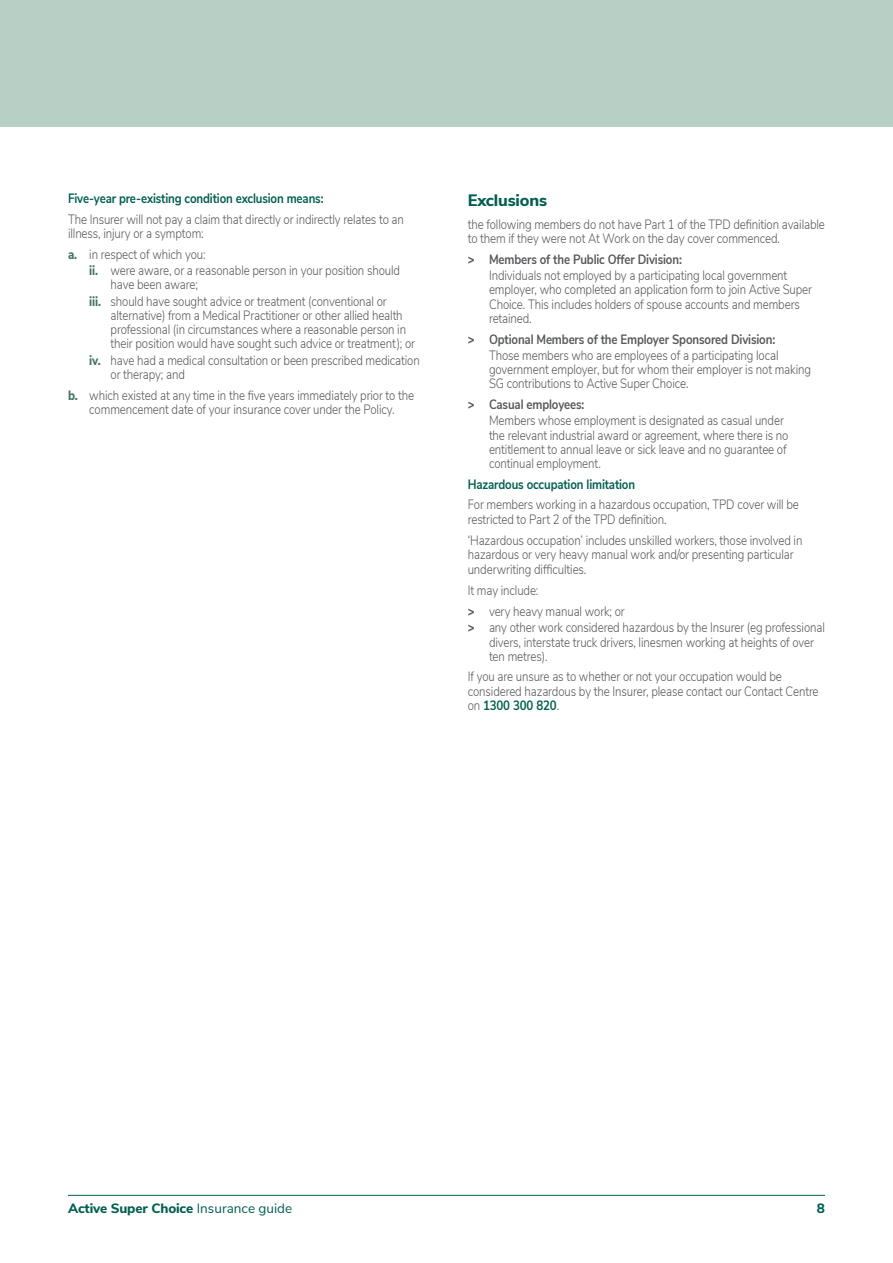
<style>
.page{position:relative;width:893px;height:1263px;background:#fff}
.page>*{position:absolute;margin:0;border:0;box-sizing:border-box;transform-origin:0 0}
.t1{font:800 16.5px "Nunito Sans";letter-spacing:-.01em;color:#025f50}
.t2{font:300 13.5px/14.2px "Nunito Sans";letter-spacing:-.01em;color:#58595b;scale:.85 1}
.t3{font:700 13.5px "Nunito Sans";letter-spacing:-.01em;color:#025f50;scale:.85 1}
.t4{font:800 13.5px "Nunito Sans";letter-spacing:-.01em;color:#025f50}
.s1{font-weight:800;color:#437467}
.s2{font-weight:800}
.s3{font-weight:700}
.s4{font-weight:700;color:#025f50}
.s5{font-weight:400}
</style>
<div class="page">
<hr style="left:68px;top:1195px;width:757px;height:1px;background:#025f50">
<div style="left:0;top:0;width:893px;height:126px;background:#b7cfc5"></div>
<p class="t3" style="left:68px;top:189px;width:302px">Five-year pre-existing condition exclusion means:</p>
<p class="t2" style="left:68px;top:211px;width:397px">The Insurer will not pay a claim that directly or indirectly relates to an illness, injury or a symptom:</p>
<p class="t2" style="left:89px;top:245px;width:367px;line-height:16.4px;text-indent:-21px"><span class="s1">a.</span> in respect of which you:<br><span class="s1">ii.</span> were aware, or a reasonable person in your position should</p>
<p class="t2" style="left:89px;top:276px;width:351px;line-height:16.4px;text-indent:21px">have been aware;<br><span class="s1">iii.</span> should have sought advice or treatment (conventional or</p>
<p class="t2" style="left:111px;top:307px;width:360px">alternative) from a Medical Practitioner or other allied health professional (in circumstances where a reasonable person in their position would have sought such advice or treatment); or</p>
<p class="t2" style="left:111px;top:352px;width:365px;text-indent:-21px"><span class="s1">iv.</span> have had a medical consultation or been prescribed medication or therapy; and</p>
<p class="t2" style="left:68px;top:387px;width:409px;text-align:center"><span class="s1">b.</span> which existed at any time in the five years immediately prior to the commencement date of your insurance cover under the Policy.</p>
<p class="t1" style="left:468px;top:188px;width:81px">Exclusions</p>
<p class="t2" style="left:468px;top:216px;width:422px">the following members do not have Part 1 of the TPD definition available to them if they were not At Work on the day cover commenced.</p>
<p class="t2" style="left:489px;top:250px;width:352px;line-height:16.4px;text-indent:-21px"><span class="s2">&gt;</span> <span class="s3">Members of the Public Offer Division:<br></span>Individuals not employed by a participating local government</p>
<p class="t2" style="left:489px;top:282px;width:382px">employer, who completed an application form to join Active Super<br>Choice. This includes holders of spouse accounts and members retained.</p>
<p class="t2" style="left:468px;top:330px;width:367px;line-height:16.4px;text-align:right"><span class="s2">&gt;</span> <span class="s3">Optional Members of the Employer Sponsored Division:<br></span>Those members who are employees of a participating local</p>
<p class="t2" style="left:489px;top:361px;width:380px">government employer, but for whom their employer is not making<br>SG contributions to Active Super Choice.</p>
<p class="t2" style="left:489px;top:395px;width:348px;line-height:16.4px;text-indent:-21px"><span class="s2">&gt;</span> <span class="s3">Casual employees:<br></span>Members whose employment is designated as casual under</p>
<p class="t2" style="left:489px;top:427px;width:354px">the relevant industrial award or agreement, where there is no entitlement to annual leave or sick leave and no guarantee of continual employment.</p>
<p class="t3" style="left:468px;top:474px;width:198px">Hazardous occupation limitation</p>
<p class="t2" style="left:468px;top:497px;width:391px">For members working in a hazardous occupation, TPD cover will be restricted to Part 2 of the TPD definition.</p>
<p class="t2" style="left:468px;top:533px;width:395px">‘Hazardous occupation’ includes unskilled workers, those involved in hazardous or very heavy manual work and/or presenting particular underwriting difficulties.</p>
<p class="t2" style="left:468px;top:579px;width:186px;line-height:20.7px">It may include:<br><span class="s2">&gt;</span> very heavy manual work; or</p>
<p class="t2" style="left:489px;top:620px;width:397px;text-indent:-21px"><span class="s2">&gt;</span> any other work considered hazardous by the Insurer (eg professional divers, interstate truck drivers, linesmen working at heights of over ten metres).</p>
<p class="t2" style="left:468px;top:669px;width:414px">If you are unsure as to whether or not your occupation would be considered hazardous by the Insurer, please contact our Contact Centre on <span class="s4">1300 300 820</span>.</p>
<p class="t4" style="left:68px;top:1198px;width:226px">Active Super Choice <span class="s5">Insurance guide</span></p>
<p class="t4" style="left:817px;top:1198px;width:10px">8</p>
</div>
